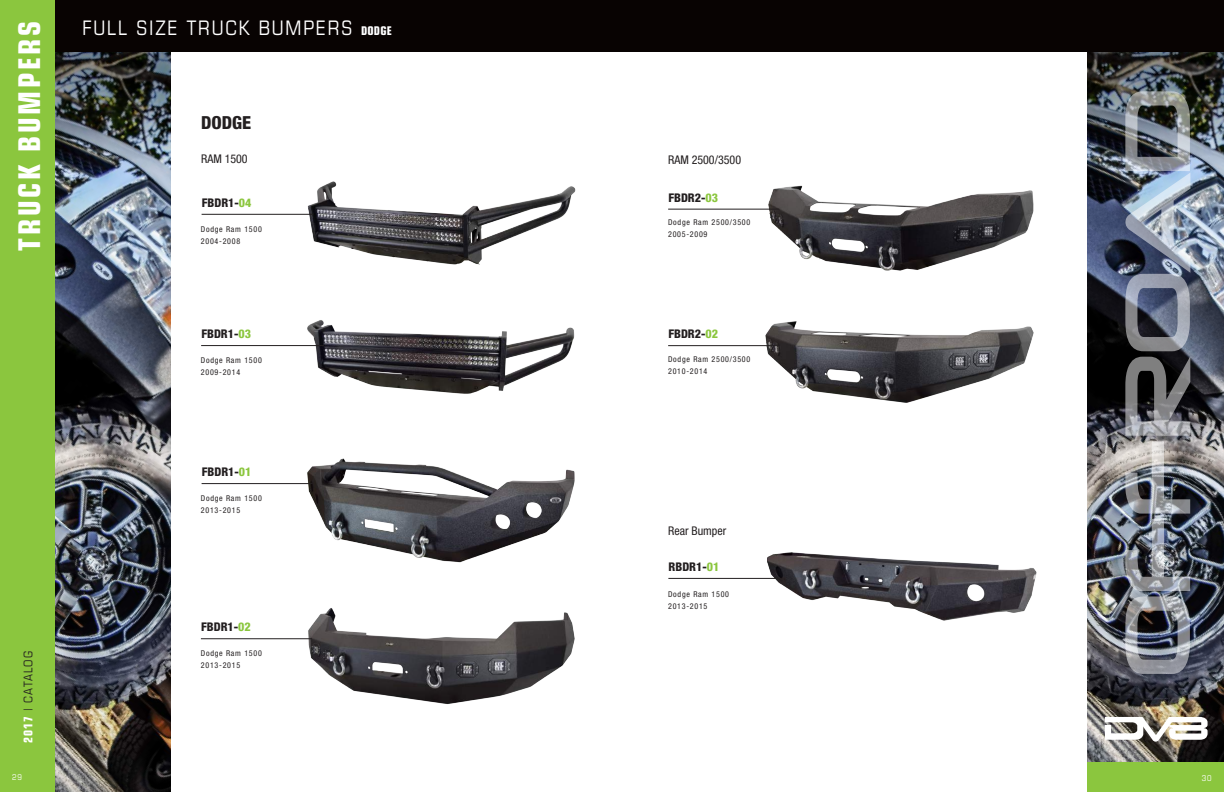
<style>
.page{position:relative;width:1224px;height:792px;background:#fff}
.page>*{position:absolute;margin:0;border:0;box-sizing:border-box;transform-origin:0 0}
.t1{font:700 condensed 30px "Eurostile LT Std";letter-spacing:.09em;color:#fff}
.t2{font:condensed 20px "Eurostile LT Std";letter-spacing:.09em;color:#fff}
.t3{font:800 condensed 18px "Helvetica Neue LT Std";color:#231f20}
.t4{font:800 condensed 12px "Helvetica Neue LT Std";color:#231f20}
.t5{font:condensed 12px "Helvetica Neue LT Std";color:#231f20}
.t6{font:condensed 12px "Eurostile LT Std";letter-spacing:.09em;color:#231f20}
.t7{font:condensed 8px/12px "Helvetica Neue LT Std";letter-spacing:.09em;color:#231f20}
.t8{font:condensed 8px "Eurostile LT Std";color:#fff}
.s1{font-weight:700;font-size:12px}
.s2{color:#8bc63e}
.s3{font-weight:700;color:#fff}
</style>
<div class="page">
<img style="left:1087px;top:52px;width:137px;height:710px">
<div style="left:1087px;top:762px;width:137px;height:30px;background:#8bc63e"></div>
<img style="left:55px;top:52px;width:116px;height:740px">
<div style="left:0;top:0;width:1224px;height:52px;background:#080302"></div>
<div style="left:0;top:0;width:55px;height:792px;background:#8bc63e"></div>
<img style="left:297px;top:320px;width:278px;height:74px">
<img style="left:1125px;top:91px;width:65px;height:583px">
<svg style="left:1105px;top:717px;width:103px;height:25px"></svg>
<hr style="left:201px;top:345px;width:123px;height:1px;background:#231f20">
<img style="left:298px;top:608px;width:277px;height:96px">
<hr style="left:201px;top:638px;width:111px;height:1px;background:#231f20">
<img style="left:297px;top:181px;width:279px;height:84px">
<hr style="left:202px;top:214px;width:111px;height:1px;background:#231f20">
<img style="left:755px;top:321px;width:279px;height:82px">
<hr style="left:668px;top:345px;width:111px;height:1px;background:#231f20">
<img style="left:757px;top:185px;width:277px;height:86px">
<hr style="left:668px;top:209px;width:111px;height:1px;background:#231f20">
<img style="left:301px;top:458px;width:274px;height:105px">
<hr style="left:202px;top:483px;width:111px;height:1px;background:#231f20">
<img style="left:756px;top:552px;width:281px;height:69px">
<hr style="left:668px;top:578px;width:112px;height:1px;background:#231f20">
<h1 class="t1" style="left:11px;top:251px;width:231px;rotate:-90deg">TRUCK BUMPERS</h1>
<h2 class="t2" style="left:82px;top:16px;width:311px">FULL SIZE TRUCK BUMPERS <span class="s1">DODGE</span></h2>
<h3 class="t3" style="left:201px;top:111px;width:52px">DODGE</h3>
<h3 class="t5" style="left:201px;top:152px;width:48px">RAM 1500</h3>
<h3 class="t4" style="left:202px;top:195px;width:51px">FBDR1-<span class="s2">04</span></h3>
<p class="t7" style="left:201px;top:223px;width:63px">Dodge Ram 1500<br>2004-2008</p>
<h3 class="t4" style="left:201px;top:326px;width:51px">FBDR1-<span class="s2">03</span></h3>
<p class="t7" style="left:201px;top:354px;width:63px">Dodge Ram 1500<br>2009-2014</p>
<h3 class="t4" style="left:202px;top:464px;width:51px">FBDR1-<span class="s2">01</span></h3>
<p class="t7" style="left:201px;top:492px;width:63px">Dodge Ram 1500<br>2013-2015</p>
<h3 class="t6" style="left:21px;top:743px;width:94px;rotate:-90deg"><span class="s3">2017</span> | CATALOG</h3>
<p class="t8" style="left:12px;top:772px;width:11px">29</p>
<h3 class="t4" style="left:201px;top:620px;width:51px">FBDR1-<span class="s2">02</span></h3>
<p class="t7" style="left:201px;top:647px;width:63px">Dodge Ram 1500<br>2013-2015</p>
<h3 class="t5" style="left:668px;top:152px;width:74px">RAM 2500/3500</h3>
<h3 class="t4" style="left:668px;top:190px;width:51px">FBDR2-<span class="s2">03</span></h3>
<p class="t7" style="left:668px;top:216px;width:84px">Dodge Ram 2500/3500<br>2005-2009</p>
<h3 class="t4" style="left:668px;top:326px;width:51px">FBDR2-<span class="s2">02</span></h3>
<p class="t7" style="left:668px;top:354px;width:84px">Dodge Ram 2500/3500<br>2010-2014</p>
<h3 class="t5" style="left:668px;top:524px;width:60px">Rear Bumper</h3>
<h3 class="t4" style="left:669px;top:559px;width:52px">RBDR1-<span class="s2">01</span></h3>
<p class="t7" style="left:668px;top:588px;width:63px">Dodge Ram 1500<br>2013-2015</p>
<p class="t8" style="left:1202px;top:773px;width:11px">30</p>
</div>
